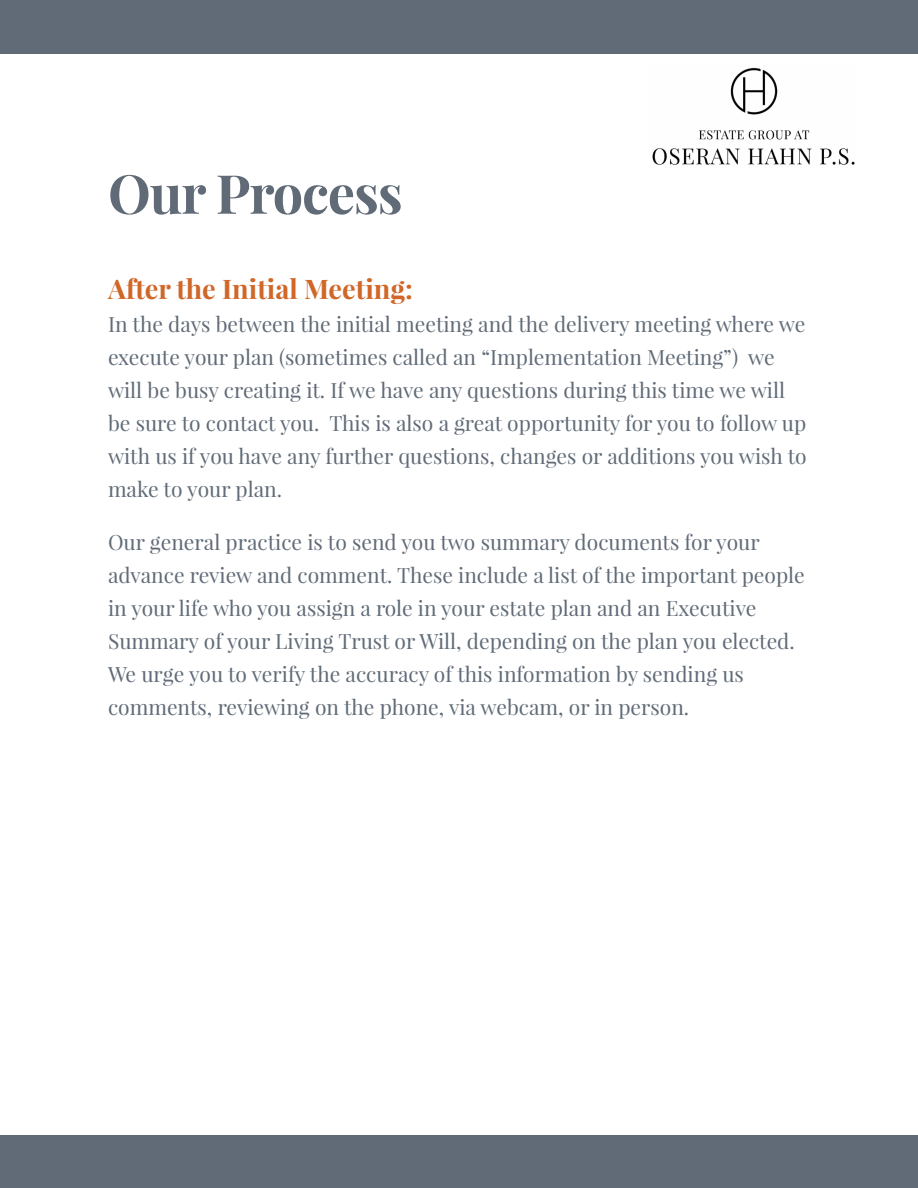
<style>
.page{position:relative;width:918px;height:1188px;background:#fff}
.page>*{position:absolute;margin:0;border:0;box-sizing:border-box;transform-origin:0 0}
.t1{font:700 54px "Playfair Display";letter-spacing:-.02em;color:#606b77}
.t2{font:700 27px "Playfair Display";color:#d06728}
.t3{font:21px/33px "Playfair Display";color:#606b77}
</style>
<div class="page">
<div style="left:0;top:0;width:918px;height:54px;background:#606b77"></div>
<img style="left:652px;top:67px;width:203px;height:98px">
<div style="left:0;top:1135px;width:918px;height:53px;background:#606b77"></div>
<h1 class="t1" style="left:108px;top:160px;width:296px">Our Process</h1>
<p class="t2" style="left:108px;top:272px;width:306px">After the Initial Meeting:</p>
<p class="t3" style="left:108px;top:308px;width:700px">In the days between the initial meeting and the delivery meeting where we execute your plan (sometimes called an “Implementation Meeting”) we will be busy creating it. If we have any questions during this time we will be sure to contact you. This is also a great opportunity for you to follow up with us if you have any further questions, changes or additions you wish to make to your plan.</p>
<p class="t3" style="left:108px;top:526px;width:698px">Our general practice is to send you two summary documents for your advance review and comment. These include a list of the important people in your life who you assign a role in your estate plan and an Executive Summary of your Living Trust or Will, depending on the plan you elected.<br>We urge you to verify the accuracy of this information by sending us comments, reviewing on the phone, via webcam, or in person.</p>
</div>
